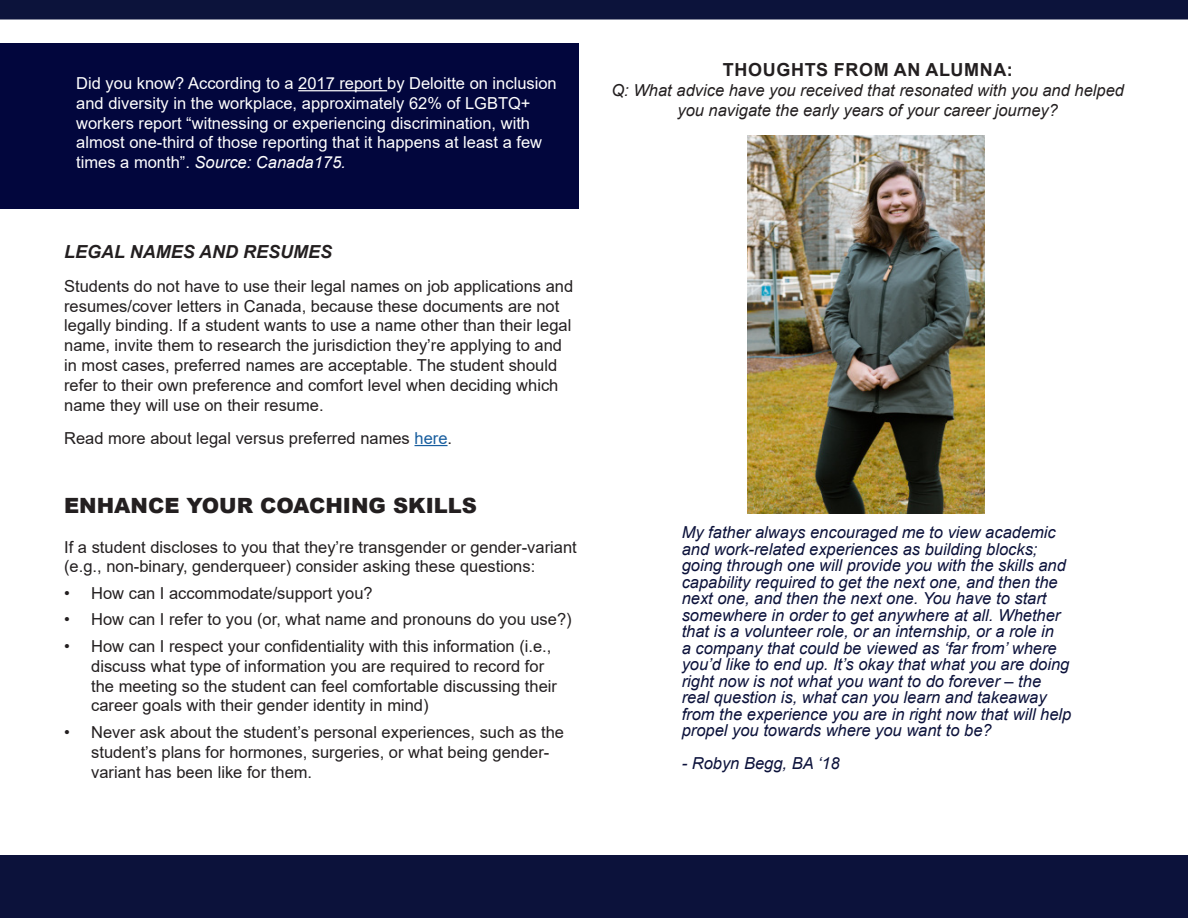
<style>
.page{position:relative;width:1188px;height:918px;background:#fff}
.page>*{position:absolute;margin:0;border:0;box-sizing:border-box;transform-origin:0 0}
.t1{font:900 21px "Arial";color:#231f20}
.t2{font:700 18px "Arial";letter-spacing:.035em;color:#231f20}
.t3{font:italic 700 18px "Arial";color:#231f20}
.t4{font:16.5px/19.8px "Arial";color:#231f20}
.t5{font:italic 16.5px/16.5px "Arial";color:#0c123b}
.t6{font:16.5px/19.8px "Arial";color:#fff}
.t7{font:italic 16.5px/19.8px "Arial";color:#231f20;text-align:center}
.s1{font-style:italic}
.s2{color:#175d9e}
</style>
<div class="page">
<hr style="left:415px;top:445px;width:33px;height:1px;background:#175d9e">
<div style="left:0;top:43px;width:579px;height:166px;background:#02063d"></div>
<hr style="left:298px;top:90px;width:89px;height:1px;background:#fff">
<img style="left:747px;top:135px;width:237px;height:378px">
<div style="left:0;top:855px;width:1188px;height:63px;background:#0c123b"></div>
<div style="left:0;top:0;width:1188px;height:20px;background:#0c133b"></div>
<p class="t6" style="left:76px;top:73px;width:482px">Did you know? According to a 2017 report by Deloitte on inclusion and diversity in the workplace, approximately 62% of LGBTQ+ workers report “witnessing or experiencing discrimination, with almost one-third of those reporting that it happens at least a few times a month”. <span class="s1">Source: Canada175.</span></p>
<p class="t3" style="left:64px;top:240px;width:270px">LEGAL NAMES AND RESUMES</p>
<p class="t4" style="left:64px;top:276px;width:511px">Students do not have to use their legal names on job applications and resumes/cover letters in Canada, because these documents are not legally binding. If a student wants to use a name other than their legal name, invite them to research the jurisdiction they’re applying to and in most cases, preferred names are acceptable. The student should refer to their own preference and comfort level when deciding which name they will use on their resume.</p>
<p class="t4" style="left:64px;top:428px;width:389px">Read more about legal versus preferred names <span class="s2">here</span>.</p>
<p class="t1" style="left:64px;top:490px;width:414px">ENHANCE YOUR COACHING SKILLS</p>
<p class="t4" style="left:64px;top:537px;width:514px">If a student discloses to you that they’re transgender or gender-variant (e.g., non-binary, genderqueer) consider asking these questions:</p>
<p class="t4" style="left:64px;top:583px;width:310px">• How can I accommodate/support you?</p>
<p class="t4" style="left:64px;top:610px;width:509px">• How can I refer to you (or, what name and pronouns do you use?)</p>
<p class="t4" style="left:91px;top:636px;width:467px;text-indent:-27px">• How can I respect your confidentiality with this information (i.e., discuss what type of information you are required to record for the meeting so the student can feel comfortable discussing their career goals with their gender identity in mind)</p>
<p class="t4" style="left:91px;top:722px;width:474px;text-indent:-27px">• Never ask about the student’s personal experiences, such as the student’s plans for hormones, surgeries, or what being gender&shy;variant has been like for them.</p>
<p class="t2" style="left:723px;top:57px;width:291px">THOUGHTS FROM AN ALUMNA:</p>
<p class="t7" style="left:611px;top:80px;width:514px">Q: What advice have you received that resonated with you and helped you navigate the early years of your career journey?</p>
<p class="t5" style="left:682px;top:524px;width:391px">My father always encouraged me to view academic and work-related experiences as building blocks; going through one will provide you with the skills and capability required to get the next one, and then the next one, and then the next one. You have to start somewhere in order to get anywhere at all. Whether that is a volunteer role, or an internship, or a role in<br>a company that could be viewed as ‘far from’ where you’d like to end up. It’s okay that what you are doing right now is not what you want to do forever – the real question is, what can you learn and takeaway from the experience you are in right now that will help propel you towards where you want to be?</p>
<p class="t5" style="left:682px;top:755px;width:160px">- Robyn Begg, BA ‘18</p>
</div>
